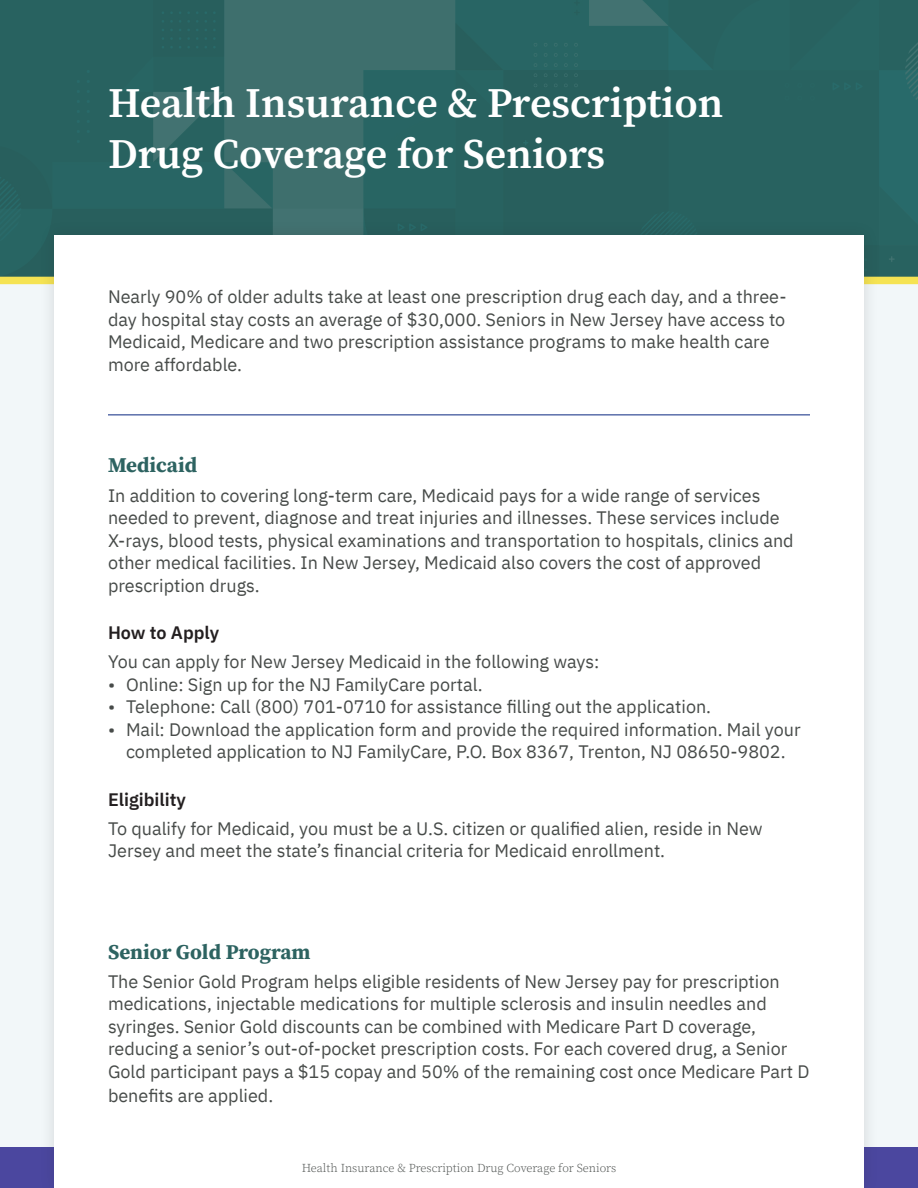
<style>
.page{position:relative;width:918px;height:1188px;background:#f2f7f9}
.page>*{position:absolute;margin:0;border:0;box-sizing:border-box;transform-origin:0 0}
.t1{font:600 42px/50.4px "Source Serif Pro";color:#fff}
.t2{font:700 21px "Source Serif Pro";color:#2d6361}
.t3{font:18px/22.5px "IBM Plex Sans";color:#474b49}
.t4{font:600 18px "IBM Plex Sans";color:#231f20}
.t5{font:300 12px "Source Serif Pro";color:#474b49}
</style>
<div class="page">
<svg style="left:0;top:0;width:918px;height:277px;background:#2c6462"></svg>
<div style="left:0;top:277px;width:918px;height:7px;background:#f5e353"></div>
<div style="left:0;top:1148px;width:918px;height:40px;background:#4b479f"></div>
<div style="left:39px;top:220px;width:841px;height:968px;background:#231f20;opacity:.15"></div>
<div style="left:54px;top:235px;width:810px;height:953px;background:#fff"></div>
<hr style="left:108px;top:414px;width:702px;height:1px;background:#253f8e">
<h1 class="t1" style="left:108px;top:78px;width:617px">Health Insurance &amp; Prescription<br>Drug Coverage for Seniors</h1>
<p class="t3" style="left:108px;top:284px;width:680px">Nearly 90% of older adults take at least one prescription drug each day, and a three&shy;day hospital stay costs an average of $30,000. Seniors in New Jersey have access to Medicaid, Medicare and two prescription assistance programs to make health care more affordable.</p>
<p class="t2" style="left:108px;top:451px;width:91px">Medicaid</p>
<p class="t3" style="left:108px;top:482px;width:687px">In addition to covering long-term care, Medicaid pays for a wide range of services needed to prevent, diagnose and treat injuries and illnesses. These services include X-rays, blood tests, physical examinations and transportation to hospitals, clinics and other medical facilities. In New Jersey, Medicaid also covers the cost of approved prescription drugs.</p>
<p class="t4" style="left:108px;top:618px;width:113px">How to Apply</p>
<p class="t3" style="left:108px;top:649px;width:493px">You can apply for New Jersey Medicaid in the following ways:</p>
<p class="t3" style="left:108px;top:672px;width:376px">• Online: Sign up for the NJ FamilyCare portal.</p>
<p class="t3" style="left:108px;top:694px;width:605px">• Telephone: Call (800) 701-0710 for assistance filling out the application.</p>
<p class="t3" style="left:108px;top:717px;width:694px;text-align:center">• Mail: Download the application form and provide the required information. Mail your completed application to NJ FamilyCare, P.O. Box 8367, Trenton, NJ 08650-9802.</p>
<p class="t4" style="left:108px;top:785px;width:80px">Eligibility</p>
<p class="t3" style="left:108px;top:816px;width:656px">To qualify for Medicaid, you must be a U.S. citizen or qualified alien, reside in New<br>Jersey and meet the state’s financial criteria for Medicaid enrollment.</p>
<p class="t2" style="left:108px;top:937px;width:204px">Senior Gold Program</p>
<p class="t3" style="left:108px;top:969px;width:703px">The Senior Gold Program helps eligible residents of New Jersey pay for prescription medications, injectable medications for multiple sclerosis and insulin needles and syringes. Senior Gold discounts can be combined with Medicare Part D coverage, reducing a senior’s out-of-pocket prescription costs. For each covered drug, a Senior Gold participant pays a $15 copay and 50% of the remaining cost once Medicare Part D benefits are applied.</p>
<p class="t5" style="left:302px;top:1160px;width:316px">Health Insurance &amp; Prescription Drug Coverage for Seniors</p>
</div>
